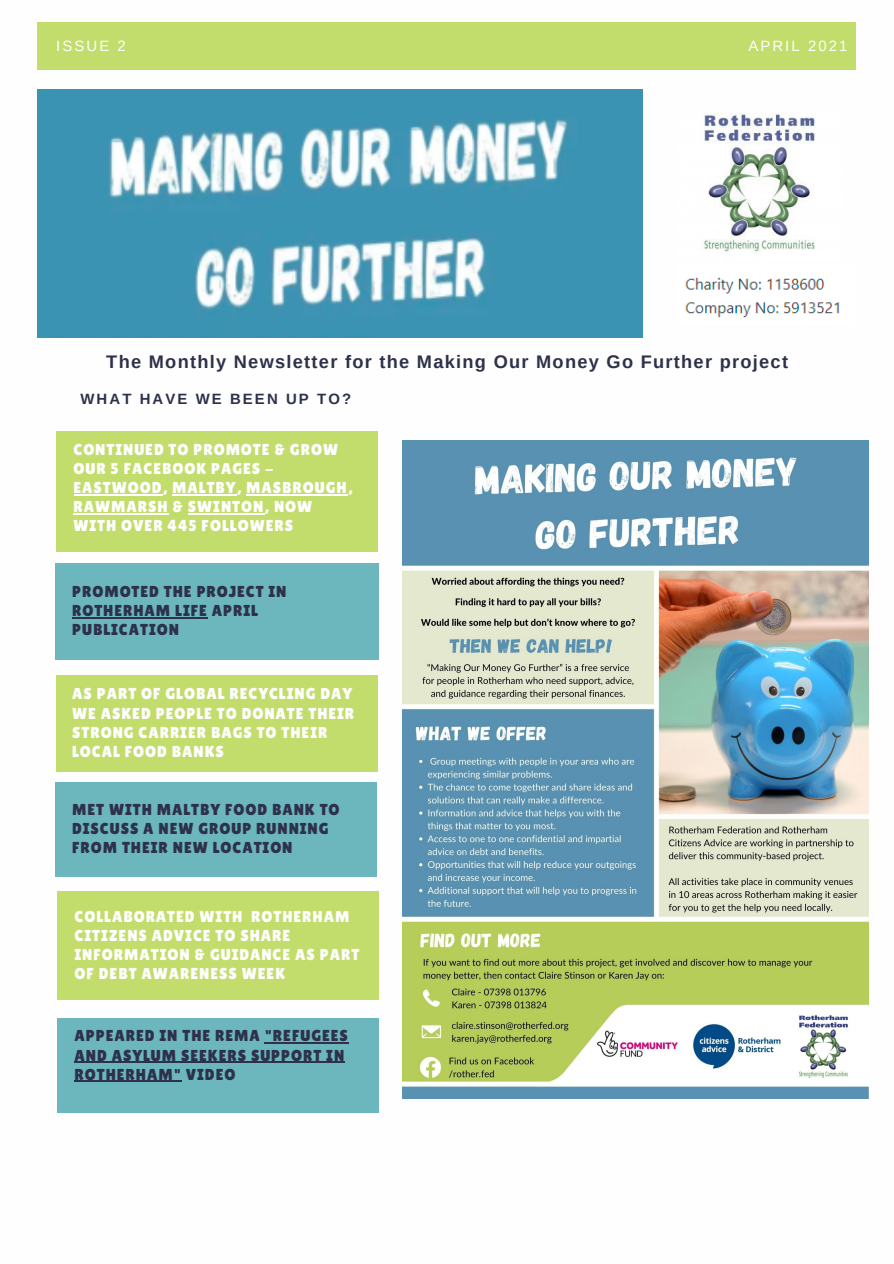
<style>
.page{position:relative;width:894px;height:1264px;background:#fff}
.page>*{position:absolute;margin:0;border:0;box-sizing:border-box;transform-origin:0 0}
.t1{font:700 18.15px "Arimo";letter-spacing:.07em;color:#2d314a}
.t2{font:15.9px/19.2px "Lilita One";letter-spacing:.06em;color:#fefefe}
.t3{font:15.9px/19.2px "Lilita One";letter-spacing:.06em;color:#2d314a}
.t4{font:700 14.85px "Arimo";letter-spacing:.14em;color:#2d314a}
.t5{font:14.85px "Arimo";letter-spacing:.14em;color:#fefefe}
</style>
<div class="page">
<div style="left:55px;top:563px;width:324px;height:96px;background:#6cb6bd"></div>
<div style="left:56px;top:674px;width:322px;height:97px;background:#c3dd6c"></div>
<div style="left:56px;top:431px;width:322px;height:121px;background:#c3dd6c"></div>
<div style="left:55px;top:782px;width:321px;height:94px;background:#6cb6bd"></div>
<div style="left:57px;top:891px;width:322px;height:108px;background:#c3dd6c"></div>
<img style="left:37px;top:89px;width:605px;height:248px">
<div style="left:37px;top:22px;width:819px;height:48px;background:#c3dd6c"></div>
<img style="left:703px;top:112px;width:112px;height:141px">
<div style="left:57px;top:1017px;width:322px;height:95px;background:#6cb6bd"></div>
<img style="left:685px;top:277px;width:155px;height:41px">
<img style="left:402px;top:440px;width:465px;height:658px">
<hr style="left:73px;top:494px;width:89px;height:1px;background:#fefefe">
<hr style="left:172px;top:494px;width:64px;height:1px;background:#fefefe">
<hr style="left:246px;top:494px;width:101px;height:1px;background:#fefefe">
<hr style="left:73px;top:513px;width:95px;height:1px;background:#fefefe">
<hr style="left:188px;top:513px;width:76px;height:1px;background:#fefefe">
<hr style="left:72px;top:617px;width:136px;height:1px;background:#2d314a">
<hr style="left:265px;top:1042px;width:84px;height:1px;background:#2d314a">
<hr style="left:75px;top:1061px;width:270px;height:1px;background:#2d314a">
<hr style="left:75px;top:1080px;width:107px;height:1px;background:#2d314a">
<p class="t5" style="left:56px;top:38px;width:71px">ISSUE 2</p>
<p class="t5" style="left:748px;top:38px;width:101px">APRIL 2021</p>
<p class="t1" style="left:106px;top:351px;width:683px">The Monthly Newsletter for the Making Our Money Go Further project</p>
<p class="t4" style="left:80px;top:390px;width:272px">WHAT HAVE WE BEEN UP TO?</p>
<p class="t2" style="left:73px;top:439px;width:280px">CONTINUED TO PROMOTE &amp; GROW<br>OUR 5 FACEBOOK PAGES -<br>EASTWOOD, MALTBY, MASBROUGH,<br>RAWMARSH &amp; SWINTON, NOW<br>WITH OVER 445 FOLLOWERS</p>
<p class="t3" style="left:72px;top:582px;width:216px">PROMOTED THE PROJECT IN<br>ROTHERHAM LIFE APRIL<br>PUBLICATION</p>
<p class="t2" style="left:72px;top:684px;width:283px">AS PART OF GLOBAL RECYCLING DAY<br>WE ASKED PEOPLE TO DONATE THEIR<br>STRONG CARRIER BAGS TO THEIR<br>LOCAL FOOD BANKS</p>
<p class="t3" style="left:72px;top:799px;width:269px">MET WITH MALTBY FOOD BANK TO<br>DISCUSS A NEW GROUP RUNNING<br>FROM THEIR NEW LOCATION</p>
<p class="t2" style="left:75px;top:906px;width:286px">COLLABORATED WITH ROTHERHAM<br>CITIZENS ADVICE TO SHARE<br>INFORMATION &amp; GUIDANCE AS PART<br>OF DEBT AWARENESS WEEK</p>
<p class="t3" style="left:75px;top:1026px;width:275px">APPEARED IN THE REMA "REFUGEES<br>AND ASYLUM SEEKERS SUPPORT IN<br>ROTHERHAM" VIDEO</p>
</div>
